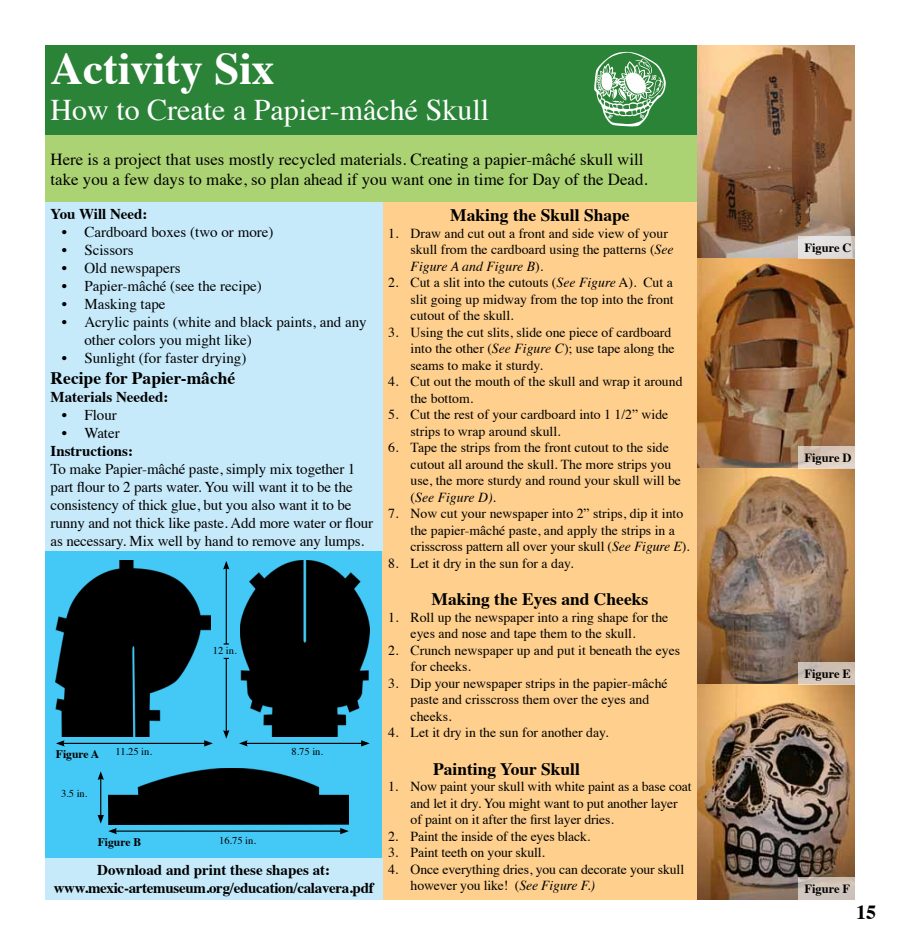
<style>
.page{position:relative;width:900px;height:945px;background:#fff}
.page>*{position:absolute;margin:0;border:0;box-sizing:border-box;transform-origin:0 0}
.t1{font:700 45px "Times";color:#fff}
.t2{font:30px "Times";color:#fff}
.t3{font:700 20px "Times";color:#000}
.t4{font:700 17.5px "Times";color:#000}
.t5{font:16.88px/20.2px "Times";color:#000}
.t6{font:15px/18px "Times";letter-spacing:-.01em;color:#000}
.t7{font:700 15px/18px "Times";letter-spacing:-.02em;color:#000;text-align:center}
.t8{font:700 15px "Times";color:#000}
.t9{font:13.75px/16.5px "Times";color:#000}
.t10{font:700 12.5px "Times";color:#000}
.t11{font:700 11.62px "Times";color:#000}
.t12{font:10.5px "Times";color:#000}
.s1{font-style:italic}
</style>
<div class="page">
<div style="left:46px;top:551px;width:336px;height:348px;background:#44c8f5"></div>
<div style="left:45px;top:135px;width:810px;height:67px;background:#acd373"></div>
<div style="left:45px;top:45px;width:810px;height:90px;background:#2a8336"></div>
<div style="left:382px;top:202px;width:316px;height:698px;background:#fecf8d"></div>
<div style="left:45px;top:202px;width:337px;height:349px;background:#c7eafb"></div>
<img style="left:241px;top:561px;width:129px;height:176px">
<img style="left:56px;top:561px;width:154px;height:176px">
<hr style="left:63px;top:743px;width:143px;height:1px;background:#000">
<svg style="left:56px;top:740px;width:9px;height:7px"></svg>
<svg style="left:204px;top:740px;width:9px;height:7px"></svg>
<hr style="left:246px;top:743px;width:117px;height:1px;background:#000">
<svg style="left:239px;top:740px;width:9px;height:7px"></svg>
<svg style="left:361px;top:740px;width:9px;height:7px"></svg>
<hr style="left:226px;top:568px;width:1px;height:76px;background:#000">
<svg style="left:223px;top:561px;width:6px;height:9px"></svg>
<hr style="left:226px;top:658px;width:1px;height:74px;background:#000">
<svg style="left:223px;top:730px;width:6px;height:9px"></svg>
<img style="left:108px;top:769px;width:241px;height:55px">
<hr style="left:115px;top:831px;width:227px;height:1px;background:#000">
<svg style="left:340px;top:828px;width:9px;height:6px"></svg>
<hr style="left:100px;top:778px;width:1px;height:39px;background:#000">
<svg style="left:98px;top:771px;width:6px;height:9px"></svg>
<svg style="left:98px;top:815px;width:19px;height:19px"></svg>
<img style="left:698px;top:45px;width:157px;height:639px">
<img style="left:698px;top:684px;width:157px;height:216px">
<svg style="left:594px;top:52px;width:72px;height:74px"></svg>
<div style="left:799px;top:236px;width:56px;height:23px;background:#e2e0df"></div>
<svg style="left:799px;top:446px;width:56px;height:22px"></svg>
<div style="left:799px;top:662px;width:56px;height:22px;background:#cebfb4"></div>
<div style="left:799px;top:878px;width:56px;height:22px;background:linear-gradient(to right,#cec4bc,#d0c4ba)"></div>
<div style="left:45px;top:858px;width:337px;height:42px;background:#c7eafb"></div>
<h1 class="t1" style="left:51px;top:26px;width:225px">Activity Six</h1>
<h2 class="t2" style="left:51px;top:82px;width:440px">How to Create a Papier-mâché Skull</h2>
<p class="t5" style="left:51px;top:148px;width:599px">Here is a project that uses mostly recycled materials. Creating a papier-mâché skull will take you a few days to make, so plan ahead if you want one in time for Day of the Dead.</p>
<p class="t8" style="left:51px;top:200px;width:98px">You Will Need:</p>
<p class="t6" style="left:62px;top:222px;width:213px">• Cardboard boxes (two or more)</p>
<p class="t6" style="left:62px;top:240px;width:73px">• Scissors</p>
<p class="t6" style="left:62px;top:258px;width:120px">• Old newspapers</p>
<p class="t6" style="left:62px;top:276px;width:202px">• Papier-mâché (see the recipe)</p>
<p class="t6" style="left:62px;top:294px;width:105px">• Masking tape</p>
<p class="t6" style="left:84px;top:312px;width:284px;text-indent:-22px">• Acrylic paints (white and black paints, and any other colors you might like)</p>
<p class="t6" style="left:62px;top:348px;width:186px">• Sunlight (for faster drying)</p>
<p class="t4" style="left:51px;top:362px;width:186px">Recipe for Papier-mâché</p>
<p class="t8" style="left:51px;top:383px;width:119px">Materials Needed:</p>
<p class="t6" style="left:62px;top:405px;width:57px">• Flour</p>
<p class="t6" style="left:62px;top:423px;width:59px">• Water</p>
<p class="t8" style="left:51px;top:437px;width:84px">Instructions:</p>
<p class="t6" style="left:51px;top:459px;width:324px">To make Papier-mâché paste, simply mix together 1 part flour to 2 parts water. You will want it to be the consistency of thick glue, but you also want it to be runny and not thick like paste. Add more water or flour as necessary. Mix well by hand to remove any lumps.</p>
<p class="t12" style="left:213px;top:641px;width:25px">12 in.</p>
<p class="t11" style="left:56px;top:743px;width:45px">Figure A</p>
<p class="t12" style="left:116px;top:742px;width:38px">11.25 in.</p>
<p class="t12" style="left:291px;top:742px;width:33px">8.75 in.</p>
<p class="t12" style="left:61px;top:783px;width:28px">3.5 in.</p>
<p class="t11" style="left:98px;top:831px;width:45px">Figure B</p>
<p class="t12" style="left:219px;top:831px;width:38px">16.75 in.</p>
<p class="t7" style="left:54px;top:860px;width:321px">Download and print these shapes at: www.mexic-artemuseum.org/education/calavera.pdf</p>
<p class="t4" style="left:450px;top:199px;width:181px">Making the Skull Shape</p>
<p class="t9" style="left:411px;top:224px;width:265px;text-indent:-22px">1. Draw and cut out a front and side view of your skull from the cardboard using the patterns (<span class="s1">See<br>Figure A and Figure B</span>).</p>
<p class="t9" style="left:411px;top:273px;width:265px;text-align:justify;text-indent:-22px">2. Cut a slit into the cutouts (<span class="s1">See Figure</span> A). Cut a slit going up midway from the top into the front cutout of the skull.</p>
<p class="t9" style="left:411px;top:323px;width:266px;text-indent:-22px">3. Using the cut slits, slide one piece of cardboard into the other (<span class="s1">See Figure C</span>); use tape along the seams to make it sturdy.</p>
<p class="t9" style="left:411px;top:372px;width:273px;text-indent:-22px">4. Cut out the mouth of the skull and wrap it around the bottom.</p>
<p class="t9" style="left:411px;top:405px;width:259px;text-indent:-22px">5. Cut the rest of your cardboard into 1 1/2” wide strips to wrap around skull.</p>
<p class="t9" style="left:411px;top:438px;width:272px;text-indent:-22px">6. Tape the strips from the front cutout to the side cutout all around the skull. The more strips you use, the more sturdy and round your skull will be (<span class="s1">See Figure D).</span></p>
<p class="t9" style="left:411px;top:504px;width:280px;text-indent:-22px">7. Now cut your newspaper into 2” strips, dip it into the papier-mâché paste, and apply the strips in a crisscross pattern all over your skull (<span class="s1">See Figure E</span>).</p>
<p class="t9" style="left:388px;top:554px;width:187px">8. Let it dry in the sun for a day.</p>
<p class="t4" style="left:432px;top:583px;width:218px">Making the Eyes and Cheeks</p>
<p class="t9" style="left:411px;top:608px;width:259px;text-indent:-22px">1. Roll up the newspaper into a ring shape for the eyes and nose and tape them to the skull.</p>
<p class="t9" style="left:411px;top:641px;width:271px;text-indent:-22px">2. Crunch newspaper up and put it beneath the eyes for cheeks.</p>
<p class="t9" style="left:411px;top:674px;width:259px;text-indent:-22px">3. Dip your newspaper strips in the papier-mâché paste and crisscross them over the eyes and cheeks.</p>
<p class="t9" style="left:388px;top:723px;width:222px">4. Let it dry in the sun for another day.</p>
<p class="t4" style="left:433px;top:752px;width:148px">Painting Your Skull</p>
<p class="t9" style="left:411px;top:777px;width:282px;text-indent:-22px">1. Now paint your skull with white paint as a base coat and let it dry. You might want to put another layer of paint on it after the first layer dries.</p>
<p class="t9" style="left:388px;top:827px;width:204px">2. Paint the inside of the eyes black.</p>
<p class="t9" style="left:388px;top:843px;width:158px">3. Paint teeth on your skull.</p>
<p class="t9" style="left:411px;top:860px;width:275px;text-indent:-22px">4. Once everything dries, you can decorate your skull however you like! (<span class="s1">See Figure F.)</span></p>
<p class="t10" style="left:805px;top:236px;width:49px">Figure C</p>
<p class="t10" style="left:805px;top:446px;width:49px">Figure D</p>
<p class="t10" style="left:805px;top:662px;width:48px">Figure E</p>
<p class="t10" style="left:805px;top:877px;width:47px">Figure F</p>
<h3 class="t3" style="left:856px;top:893px;width:21px">15</h3>
</div>
